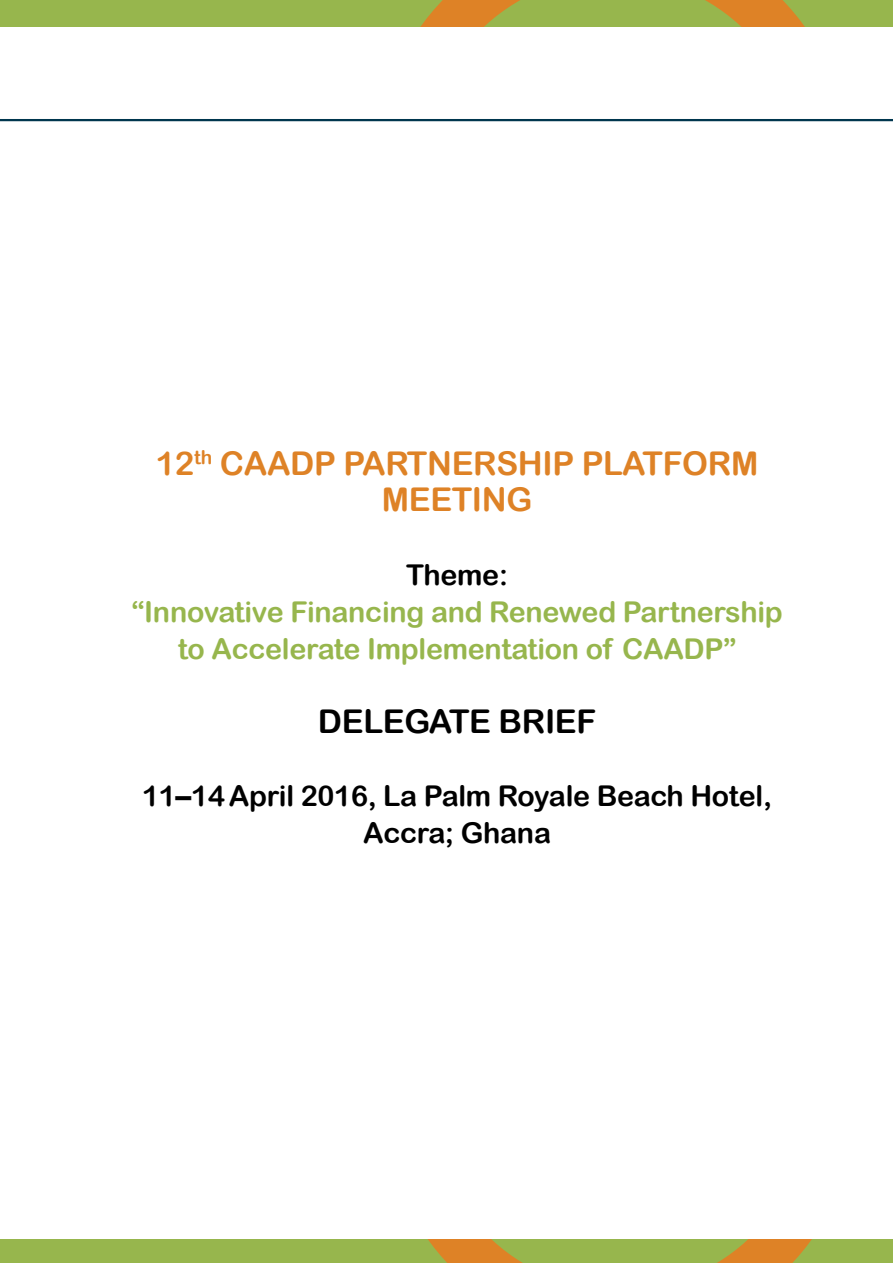
<style>
.page{position:relative;width:893px;height:1263px;background:#fff}
.page>*{position:absolute;margin:0;border:0;box-sizing:border-box;transform-origin:0 0}
.t1{font:32.7px/36.9px "Arial Rounded MT Bold";letter-spacing:-.01em;color:#de8226;text-align:center}
.t2{font:32.7px "Arial Rounded MT Bold";letter-spacing:-.01em;color:#000}
.t3{font:28.65px/36.9px "Arial Rounded MT Bold";letter-spacing:-.01em;color:#97b64d;text-align:center}
.t4{font:28.65px/36.9px "Arial Rounded MT Bold";letter-spacing:-.01em;color:#000;text-align:center}
.s1{font-family:"Arial";font-weight:700}
</style>
<div class="page">
<div style="left:0;top:1239px;width:893px;height:24px;background:#97b64d"></div>
<svg style="left:428px;top:1239px;width:384px;height:24px"></svg>
<div style="left:0;top:0;width:893px;height:26px;background:#97b64d"></div>
<svg style="left:421px;top:0;width:383px;height:26px"></svg>
<hr style="left:0;top:119px;width:893px;height:2px;background:#00364e">
<p class="t1" style="left:156px;top:444px;width:604px">12<sup>th</sup> CAADP PARTNERSHIP PLATFORM<br>MEETING</p>
<p class="t4" style="left:406px;top:556px;width:103px">Theme:</p>
<p class="t3" style="left:131px;top:593px;width:653px">“Innovative Financing and Renewed Partnership to Accelerate Implementation of CAADP”</p>
<p class="t2" style="left:318px;top:701px;width:280px">DELEGATE BRIEF</p>
<p class="t4" style="left:142px;top:777px;width:631px">11<span class="s1">–</span>14April 2016, La Palm Royale Beach Hotel,<br>Accra; Ghana</p>
</div>
